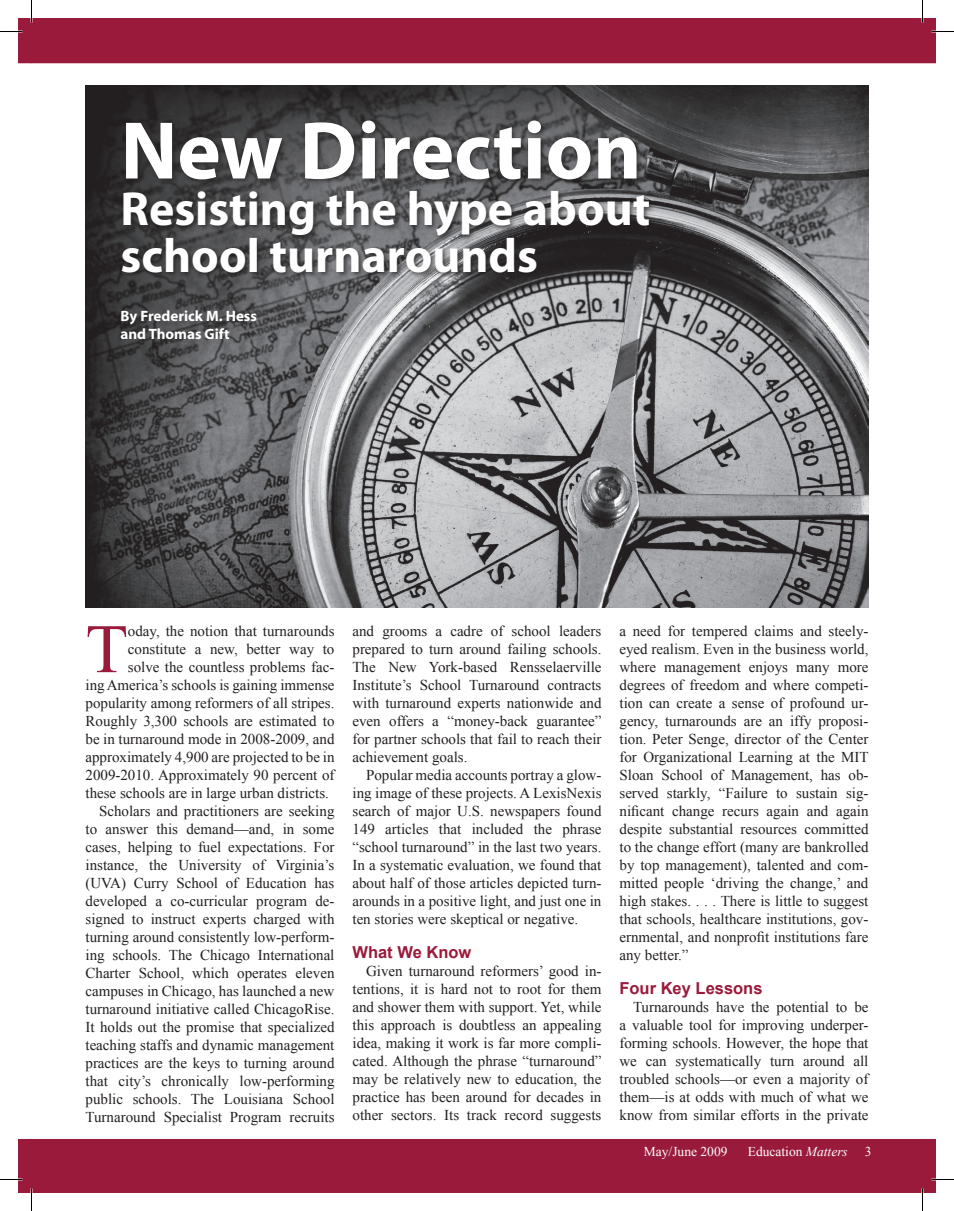
<style>
.page{position:relative;width:954px;height:1211px;background:#fff}
.page>*{position:absolute;margin:0;border:0;box-sizing:border-box;transform-origin:0 0}
.t1{font:700 82.5px "Myriad Pro";color:#fff}
.t2{font:69.3px "Times New Roman";color:#9a1a3b}
.t3{font:700 48px/46.5px "Myriad Pro";color:#fff}
.t4{font:700 16.5px "Arial";color:#9a1a3b}
.t5{font:15px/18px "Times New Roman";color:#231f20;text-align:justify}
.t6{font:700 15px/18px "Myriad Pro";color:#fff}
.t7{font:13.5px "Times New Roman";color:#fff}
.s1{font-style:italic}
</style>
<div class="page">
<div style="left:32px;top:1139px;width:904px;height:53px;background:#9a1a3b"></div>
<img style="left:86px;top:86px;width:782px;height:522px">
<div style="left:119px;top:117px;width:538px;height:163px;background:#231f20;opacity:.75"></div>
<hr style="left:932px;top:1178px;width:22px;height:2px;background:#fff">
<svg style="left:932px;top:1179px;width:22px;height:1px"></svg>
<svg style="left:0;top:1138px;width:32px;height:72px"></svg>
<svg style="left:0;top:0;width:954px;height:63px"></svg>
<svg style="left:922px;top:1188px;width:1px;height:22px"></svg>
<h1 class="t1" style="left:121px;top:97px;width:522px">New Direction</h1>
<h3 class="t3" style="left:121px;top:184px;width:531px">Resisting the hype about school turnarounds</h3>
<p class="t6" style="left:121px;top:306px;width:138px">By Frederick M. Hess and Thomas Gift</p>
<h2 class="t2" style="left:86px;top:602px;width:44px">T</h2>
<p class="t5" style="left:128px;top:622px;width:208px">oday, the notion that turnarounds</p>
<p class="t5" style="left:128px;top:640px;width:208px">constitute a new, better way to</p>
<p class="t5" style="left:128px;top:658px;width:208px">solve the countless problems fac-</p>
<p class="t5" style="left:86px;top:676px;width:250px">ing America’s schools is gaining immense</p>
<p class="t5" style="left:86px;top:694px;width:251px">popularity among reformers of all stripes.</p>
<p class="t5" style="left:86px;top:712px;width:251px">Roughly 3,300 schools are estimated to</p>
<p class="t5" style="left:86px;top:730px;width:251px">be in turnaround mode in 2008-2009, and</p>
<p class="t5" style="left:86px;top:748px;width:251px">approximately 4,900 are projected to be in</p>
<p class="t5" style="left:86px;top:766px;width:251px">2009-2010. Approximately 90 percent of</p>
<p class="t5" style="left:86px;top:784px;width:245px">these schools are in large urban districts.</p>
<p class="t5" style="left:99px;top:802px;width:237px">Scholars and practitioners are seeking</p>
<p class="t5" style="left:86px;top:820px;width:250px">to answer this demand—and, in some</p>
<p class="t5" style="left:86px;top:838px;width:251px">cases, helping to fuel expectations. For</p>
<p class="t5" style="left:86px;top:856px;width:250px">instance, the University of Virginia’s</p>
<p class="t5" style="left:86px;top:874px;width:250px">(UVA) Curry School of Education has</p>
<p class="t5" style="left:86px;top:892px;width:250px">developed a co-curricular program de-</p>
<p class="t5" style="left:86px;top:910px;width:251px">signed to instruct experts charged with</p>
<p class="t5" style="left:86px;top:928px;width:250px">turning around consistently low-perform-</p>
<p class="t5" style="left:86px;top:946px;width:250px">ing schools. The Chicago International</p>
<p class="t5" style="left:86px;top:964px;width:251px">Charter School, which operates eleven</p>
<p class="t5" style="left:86px;top:982px;width:250px">campuses in Chicago, has launched a new</p>
<p class="t5" style="left:86px;top:1000px;width:251px">turnaround initiative called ChicagoRise.</p>
<p class="t5" style="left:86px;top:1018px;width:251px">It holds out the promise that specialized</p>
<p class="t5" style="left:86px;top:1036px;width:251px">teaching staffs and dynamic management</p>
<p class="t5" style="left:86px;top:1054px;width:251px">practices are the keys to turning around</p>
<p class="t5" style="left:86px;top:1072px;width:251px">that city’s chronically low-performing</p>
<p class="t5" style="left:86px;top:1090px;width:251px">public schools. The Louisiana School</p>
<p class="t5" style="left:86px;top:1108px;width:251px">Turnaround Specialist Program recruits</p>
<p class="t5" style="left:352px;top:622px;width:251px">and grooms a cadre of school leaders prepared to turn around failing schools.<br>The New York-based Rensselaerville Institute’s School Turnaround contracts with turnaround experts nationwide and even offers a “money-back guarantee” for partner schools that fail to reach their achievement goals.</p>
<p class="t5" style="left:352px;top:766px;width:251px;text-indent:14px">Popular media accounts portray a glow&shy;ing image of these projects. A LexisNexis search of major U.S. newspapers found 149 articles that included the phrase “school turnaround” in the last two years.<br>In a systematic evaluation, we found that about half of those articles depicted turn&shy;arounds in a positive light, and just one in ten stories were skeptical or negative.</p>
<p class="t4" style="left:352px;top:941px;width:120px">What We Know</p>
<p class="t5" style="left:352px;top:961px;width:251px;text-indent:14px">Given turnaround reformers’ good in&shy;tentions, it is hard not to root for them and shower them with support. Yet, while this approach is doubtless an appealing idea, making it work is far more compli&shy;cated. Although the phrase “turnaround” may be relatively new to education, the practice has been around for decades in other sectors. Its track record suggests</p>
<p class="t5" style="left:620px;top:622px;width:251px">a need for tempered claims and steely&shy;eyed realism. Even in the business world, where management enjoys many more degrees of freedom and where competi&shy;tion can create a sense of profound ur&shy;gency, turnarounds are an iffy proposi&shy;tion. Peter Senge, director of the Center for Organizational Learning at the MIT Sloan School of Management, has ob&shy;served starkly, “Failure to sustain sig&shy;nificant change recurs again and again despite substantial resources committed to the change effort (many are bankrolled by top management), talented and com&shy;mitted people ‘driving the change,’ and high stakes. . . . There is little to suggest that schools, healthcare institutions, gov&shy;ernmental, and nonprofit institutions fare any better.”</p>
<p class="t4" style="left:620px;top:977px;width:145px">Four Key Lessons</p>
<p class="t5" style="left:620px;top:997px;width:251px;text-indent:14px">Turnarounds have the potential to be a valuable tool for improving underper&shy;forming schools. However, the hope that we can systematically turn around all troubled schools—or even a majority of them—is at odds with much of what we know from similar efforts in the private</p>
<p class="t7" style="left:644px;top:1141px;width:85px">May/June 2009</p>
<p class="t7" style="left:748px;top:1141px;width:102px">Education <span class="s1">Matters</span></p>
</div>
